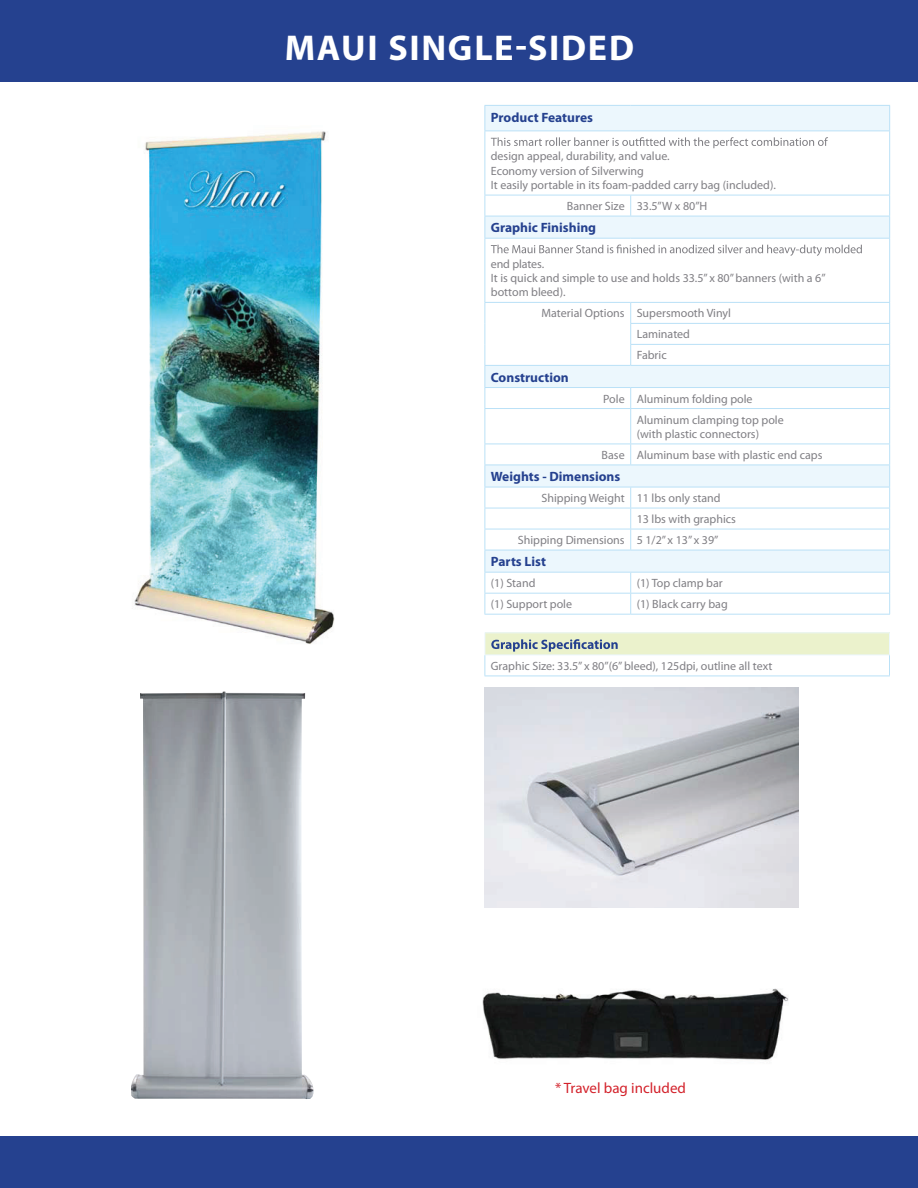
<style>
.page{position:relative;width:918px;height:1188px;background:#fff}
.page>*{position:absolute;margin:0;border:0;box-sizing:border-box;transform-origin:0 0}
.t1{font:700 36px "Myriad Pro";letter-spacing:.045em;color:#fff}
.t2{font:15px "Myriad Pro";color:#d3222b}
.t3{font:700 13.5px "Myriad Pro";color:#25418f}
.t4{font:12px/14.4px "Myriad Pro";color:#807f84}
</style>
<div class="page">
<div style="left:0;top:0;width:918px;height:82px;background:#25418f"></div>
<div style="left:0;top:1136px;width:918px;height:52px;background:#25418f"></div>
<div style="left:485px;top:106px;width:404px;height:24px;background:#ecf7fd"></div>
<svg style="left:485px;top:131px;width:404px;height:313px"></svg>
<hr style="left:484px;top:105px;width:147px;height:1px;background:#bae1f7">
<svg style="left:484px;top:106px;width:1px;height:24px"></svg>
<hr style="left:631px;top:105px;width:259px;height:1px;background:#bae1f7">
<svg style="left:889px;top:106px;width:1px;height:24px"></svg>
<hr style="left:484px;top:130px;width:147px;height:1px;background:#bae1f7">
<hr style="left:484px;top:131px;width:1px;height:64px;background:#bae1f7">
<hr style="left:631px;top:130px;width:259px;height:1px;background:#bae1f7">
<hr style="left:889px;top:131px;width:1px;height:64px;background:#bae1f7">
<hr style="left:484px;top:195px;width:147px;height:1px;background:#bae1f7">
<hr style="left:631px;top:195px;width:259px;height:1px;background:#bae1f7">
<svg style="left:630px;top:195px;width:1px;height:21px"></svg>
<hr style="left:484px;top:216px;width:147px;height:1px;background:#bae1f7">
<svg style="left:484px;top:195px;width:1px;height:43px"></svg>
<hr style="left:631px;top:216px;width:259px;height:1px;background:#bae1f7">
<svg style="left:889px;top:195px;width:1px;height:43px"></svg>
<hr style="left:484px;top:238px;width:147px;height:1px;background:#bae1f7">
<hr style="left:484px;top:239px;width:1px;height:63px;background:#bae1f7">
<hr style="left:631px;top:238px;width:259px;height:1px;background:#bae1f7">
<hr style="left:889px;top:239px;width:1px;height:63px;background:#bae1f7">
<hr style="left:631px;top:302px;width:259px;height:1px;background:#bae1f7">
<hr style="left:630px;top:323px;width:260px;height:1px;background:#bae1f7">
<hr style="left:630px;top:344px;width:260px;height:1px;background:#bae1f7">
<hr style="left:484px;top:365px;width:147px;height:1px;background:#bae1f7">
<hr style="left:631px;top:365px;width:259px;height:1px;background:#bae1f7">
<hr style="left:484px;top:387px;width:147px;height:1px;background:#bae1f7">
<hr style="left:631px;top:387px;width:259px;height:1px;background:#bae1f7">
<svg style="left:630px;top:388px;width:1px;height:20px"></svg>
<svg style="left:889px;top:303px;width:1px;height:105px"></svg>
<hr style="left:484px;top:408px;width:147px;height:1px;background:#bae1f7">
<hr style="left:484px;top:409px;width:1px;height:35px;background:#bae1f7">
<hr style="left:631px;top:408px;width:259px;height:1px;background:#bae1f7">
<hr style="left:630px;top:409px;width:1px;height:35px;background:#bae1f7">
<hr style="left:889px;top:409px;width:1px;height:35px;background:#bae1f7">
<svg style="left:484px;top:444px;width:406px;height:170px"></svg>
<hr style="left:484px;top:614px;width:147px;height:1px;background:#bae1f7">
<hr style="left:631px;top:614px;width:259px;height:1px;background:#bae1f7">
<hr style="left:484px;top:302px;width:147px;height:1px;background:#bae1f7">
<svg style="left:630px;top:303px;width:1px;height:62px"></svg>
<svg style="left:484px;top:303px;width:1px;height:105px"></svg>
<svg style="left:491px;top:137px;width:337px;height:11px"></svg>
<svg style="left:491px;top:245px;width:371px;height:11px"></svg>
<div style="left:485px;top:633px;width:405px;height:22px;background:#ebf2cc"></div>
<hr style="left:484px;top:632px;width:406px;height:1px;background:#ecf7fd">
<hr style="left:484px;top:655px;width:406px;height:1px;background:#ecf7fd">
<svg style="left:484px;top:633px;width:1px;height:43px"></svg>
<svg style="left:889px;top:633px;width:1px;height:43px"></svg>
<hr style="left:484px;top:676px;width:406px;height:1px;background:#bae1f7">
<svg style="left:491px;top:639px;width:127px;height:13px"></svg>
<svg style="left:496px;top:36px;width:30px;height:24px"></svg>
<img style="left:485px;top:687px;width:313px;height:220px">
<img style="left:482px;top:988px;width:307px;height:72px">
<img style="left:134px;top:131px;width:201px;height:513px">
<img style="left:131px;top:691px;width:183px;height:408px">
<h1 class="t1" style="left:285px;top:24px;width:351px">MAUI SINGL SIDED</h1>
<p class="t3" style="left:491px;top:108px;width:104px">Product Features</p>
<p class="t4" style="left:491px;top:149px;width:287px">design appeal, durability, and value.<br>Economy version of Silverwing<br>It easily portable in its foam-padded carry bag (included).</p>
<p class="t4" style="left:567px;top:199px;width:142px">Banner Size 33.5”W x 80”H</p>
<p class="t3" style="left:491px;top:219px;width:107px">Graphic Finishing</p>
<p class="t4" style="left:491px;top:256px;width:336px">end plates.<br>It is quick and simple to use and holds 33.5” x 80” banners (with a 6” bottom bleed).</p>
<p class="t4" style="left:637px;top:303px;width:96px;line-height:21px;text-indent:-95px">Material Options Supersmooth Vinyl<br>Laminated<br>Fabric</p>
<p class="t3" style="left:491px;top:368px;width:79px">Construction</p>
<p class="t4" style="left:637px;top:388px;width:149px;line-height:21px;text-indent:-34px">Pole Aluminum folding pole<br>Aluminum clamping top pole</p>
<p class="t4" style="left:602px;top:423px;width:222px;line-height:21px;text-indent:35px">(with plastic connectors)<br>Base Aluminum base with plastic end caps</p>
<p class="t3" style="left:491px;top:468px;width:131px">Weights - Dimensions</p>
<p class="t4" style="left:542px;top:491px;width:181px">Shipping Weight 11 lbs only stand</p>
<p class="t4" style="left:637px;top:512px;width:101px">13 lbs with graphics</p>
<p class="t4" style="left:518px;top:533px;width:202px">Shipping Dimensions 5 1/2” x 13” x 39”</p>
<p class="t3" style="left:491px;top:553px;width:57px">Parts List</p>
<p class="t4" style="left:491px;top:576px;width:46px">(1) Stand</p>
<p class="t4" style="left:637px;top:576px;width:88px">(1) Top clamp bar</p>
<p class="t4" style="left:491px;top:597px;width:83px">(1) Support pole</p>
<p class="t4" style="left:637px;top:597px;width:93px">(1) Black carry bag</p>
<p class="t4" style="left:491px;top:659px;width:283px">Graphic Size: 33.5” x 80”(6” bleed), 125dpi, outline all text</p>
<p class="t2" style="left:555px;top:1078px;width:132px">* Travel bag included</p>
</div>
